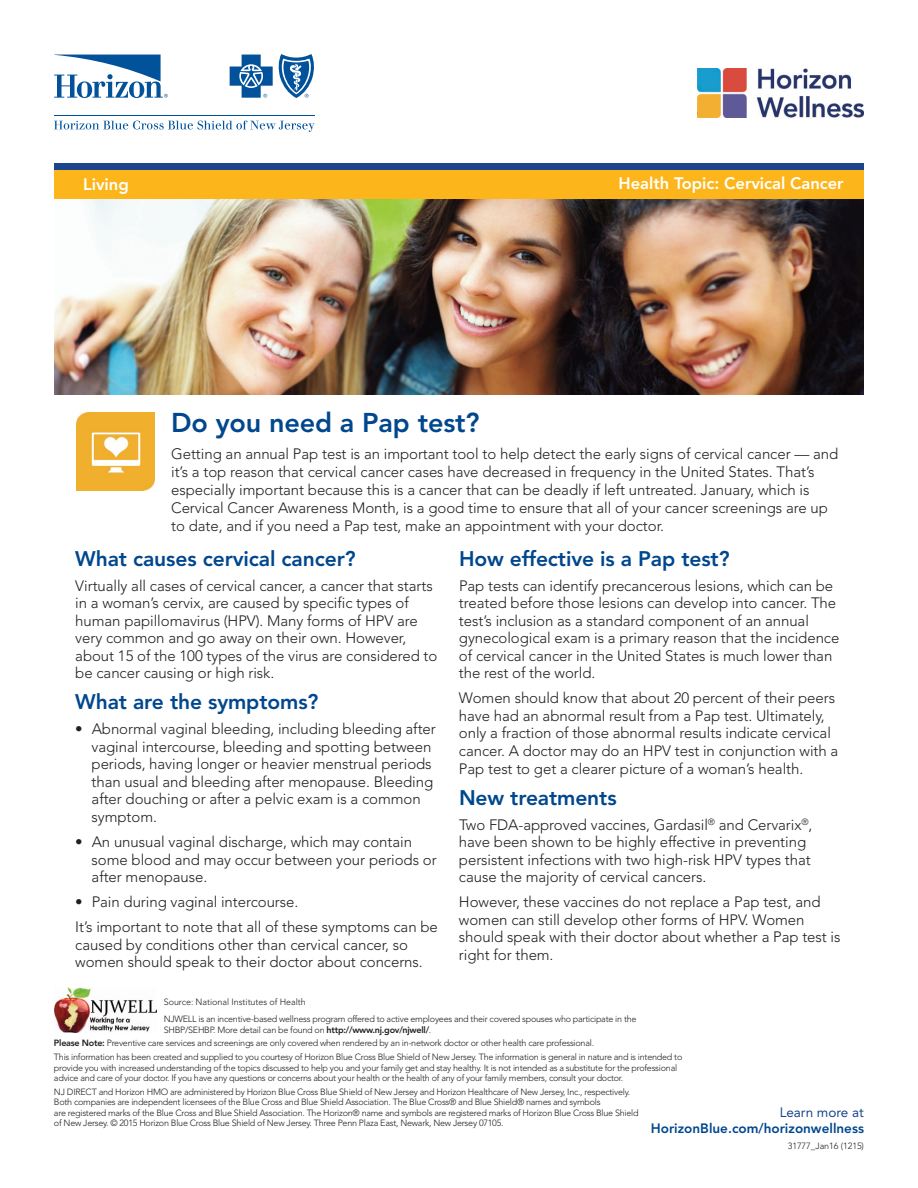
<style>
.page{position:relative;width:918px;height:1188px;background:#fff}
.page>*{position:absolute;margin:0;border:0;box-sizing:border-box;transform-origin:0 0}
.t1{font:800 27px "Avenir";letter-spacing:-.005em;color:#01478d}
.t2{font:800 21px "Avenir";letter-spacing:-.005em;color:#01478d}
.t3{font:800 16.5px "Avenir";color:#fff}
.t4{font:300 15px/17.5px "Avenir";letter-spacing:-.005em;color:#231f20}
.t5{font:800 13.5px "Avenir";color:#01478d}
.t6{font:13.5px "Avenir";color:#19468d}
.t7{font:300 9px/10.5px "Avenir";letter-spacing:-.025em;color:#231f20}
.t8{font:300 9px "Avenir";letter-spacing:-.005em;color:#231f20}
.s1{font-weight:800}
</style>
<div class="page">
<img style="left:54px;top:199px;width:810px;height:195px">
<div style="left:54px;top:169px;width:810px;height:30px;background:#fcb61c"></div>
<div style="left:54px;top:163px;width:810px;height:7px;background:#19468d"></div>
<svg style="left:54px;top:121px;width:261px;height:11px"></svg>
<hr style="left:54px;top:115px;width:261px;height:1px;background:#01529a">
<svg style="left:54px;top:55px;width:114px;height:43px"></svg>
<svg style="left:230px;top:54px;width:84px;height:44px"></svg>
<img style="left:76px;top:412px;width:79px;height:79px">
<img style="left:698px;top:69px;width:166px;height:49px">
<img style="left:54px;top:988px;width:102px;height:44px">
<p class="t3" style="left:83px;top:169px;width:47px">Living</p>
<p class="t3" style="left:618px;top:169px;width:227px">Health Topic: Cervical Cancer</p>
<h1 class="t1" style="left:171px;top:398px;width:310px">Do you need a Pap test?</h1>
<p class="t4" style="left:171px;top:444px;width:669px;line-height:18px">Getting an annual Pap test is an important tool to help detect the early signs of cervical cancer — and it’s a top reason that cervical cancer cases have decreased in frequency in the United States. That’s especially important because this is a cancer that can be deadly if left untreated. January, which is Cervical Cancer Awareness Month, is a good time to ensure that all of your cancer screenings are up to date, and if you need a Pap test, make an appointment with your doctor.</p>
<h2 class="t2" style="left:75px;top:539px;width:282px">What causes cervical cancer?</h2>
<p class="t4" style="left:75px;top:577px;width:364px">Virtually all cases of cervical cancer, a cancer that starts in a woman’s cervix, are caused by specific types of human papillomavirus (HPV). Many forms of HPV are very common and go away on their own. However, about 15 of the 100 types of the virus are considered to be cancer causing or high risk.</p>
<h2 class="t2" style="left:75px;top:683px;width:245px">What are the symptoms?</h2>
<p class="t4" style="left:92px;top:720px;width:346px;text-indent:-16px">• Abnormal vaginal bleeding, including bleeding after vaginal intercourse, bleeding and spotting between periods, having longer or heavier menstrual periods than usual and bleeding after menopause. Bleeding after douching or after a pelvic exam is a common symptom.</p>
<p class="t4" style="left:92px;top:833px;width:347px;text-indent:-16px">• An unusual vaginal discharge, which may contain some blood and may occur between your periods or after menopause.</p>
<p class="t4" style="left:75px;top:889px;width:364px;line-height:25px">• Pain during vaginal intercourse.<br>It’s important to note that all of these symptoms can be</p>
<p class="t4" style="left:75px;top:936px;width:349px">caused by conditions other than cervical cancer, so women should speak to their doctor about concerns.</p>
<h2 class="t2" style="left:459px;top:539px;width:272px">How effective is a Pap test?</h2>
<p class="t4" style="left:459px;top:577px;width:382px">Pap tests can identify precancerous lesions, which can be treated before those lesions can develop into cancer. The test’s inclusion as a standard component of an annual gynecological exam is a primary reason that the incidence of cervical cancer in the United States is much lower than the rest of the world.</p>
<p class="t4" style="left:459px;top:689px;width:381px">Women should know that about 20 percent of their peers have had an abnormal result from a Pap test. Ultimately, only a fraction of those abnormal results indicate cervical cancer. A doctor may do an HPV test in conjunction with a Pap test to get a clearer picture of a woman’s health.</p>
<h2 class="t2" style="left:459px;top:778px;width:159px">New treatments</h2>
<p class="t4" style="left:459px;top:816px;width:355px">Two FDA-approved vaccines, Gardasil<sup>®</sup> and Cervarix<sup>®</sup>, have been shown to be highly effective in preventing persistent infections with two high-risk HPV types that cause the majority of cervical cancers.</p>
<p class="t4" style="left:459px;top:893px;width:383px">However, these vaccines do not replace a Pap test, and women can still develop other forms of HPV. Women should speak with their doctor about whether a Pap test is right for them.</p>
<p class="t7" style="left:164px;top:994px;width:474px;line-height:17px">Source: National Institutes of Health<br>NJWELL is an incentive-based wellness program offered to active employees and their covered spouses who participate in the</p>
<p class="t7" style="left:54px;top:1023px;width:630px;line-height:13.8px;text-indent:110px">SHBP/SEHBP. More detail can be found on <span class="s1">http://www.nj.gov/njwell/</span>.<br><span class="s1">Please Note:</span> Preventive care services and screenings are only covered when rendered by an in-network doctor or other health care professional.<br>This information has been created and supplied to you courtesy of Horizon Blue Cross Blue Shield of New Jersey. The information is general in nature and is intended to</p>
<p class="t7" style="left:54px;top:1062px;width:625px">provide you with increased understanding of the topics discussed to help you and your family get and stay healthy. It is not intended as a substitute for the professional advice and care of your doctor. If you have any questions or concerns about your health or the health of any of your family members, consult your doctor.</p>
<p class="t7" style="left:54px;top:1087px;width:586px">NJ DIRECT and Horizon HMO are administered by Horizon Blue Cross Blue Shield of New Jersey and Horizon Healthcare of New Jersey, Inc., respectively.<br>Both companies are independent licensees of the Blue Cross and Blue Shield Association. The Blue Cross® and Blue Shield® names and symbols<br>are registered marks of the Blue Cross and Blue Shield Association. The Horizon® name and symbols are registered marks of Horizon Blue Cross Blue Shield of New Jersey. © 2015 Horizon Blue Cross Blue Shield of New Jersey. Three Penn Plaza East, Newark, New Jersey 07105.</p>
<p class="t6" style="left:780px;top:1101px;width:86px">Learn more at</p>
<p class="t5" style="left:651px;top:1116px;width:215px">HorizonBlue.com/horizonwellness</p>
<p class="t8" style="left:788px;top:1141px;width:78px">31777_Jan16 (1215)</p>
</div>
